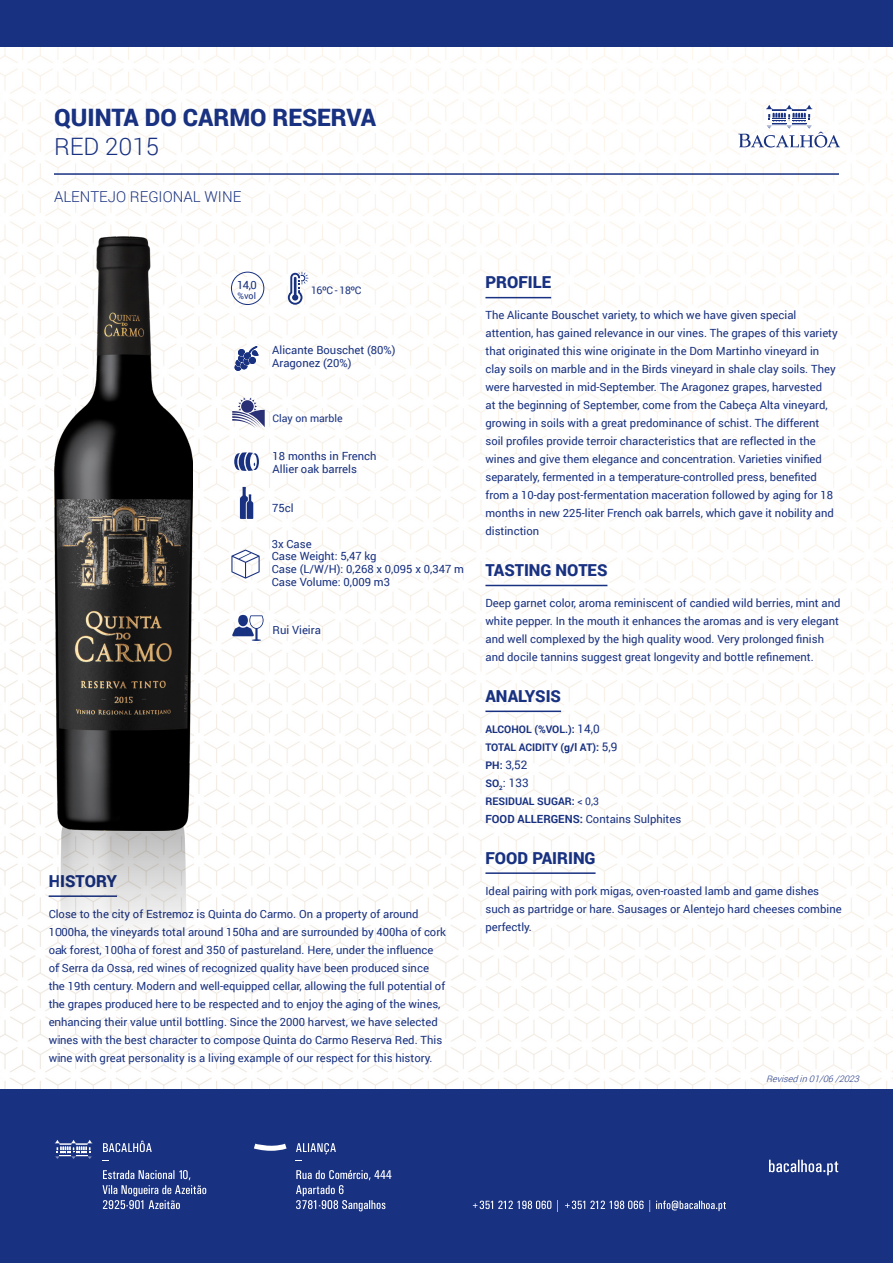
<style>
.page{position:relative;width:893px;height:1263px;background:#fff}
.page>*{position:absolute;margin:0;border:0;box-sizing:border-box;transform-origin:0 0}
.t1{font:900 24px "Roboto";color:#183181}
.t2{font:300 24px "Roboto";color:#183181}
.TITULOS_BLUE{font:900 16.5px "Roboto";color:#183181}
.t3{font:300 15px "Roboto";color:#183181}
.t4{font:11.85px "Roboto";color:#183181}
.t5{font:11.25px/18px "Roboto";color:#183181}
.t6{font:700 10.5px "Roboto";color:#183181}
.t7{font:10.5px "Roboto";color:#183181}
.t8{font:10.5px "Roboto";letter-spacing:-.04em;color:#183181}
.t9{font:italic 300 9px "Roboto";color:#183181}
.t10{font:9px "Roboto";color:#183181}
.s1{font-weight:400;font-size:11.85px}
.s2{font-weight:700;font-size:10.5px}
.s3{font-weight:400}
.s4{font-weight:700}
</style>
<div class="page">
<img style="left:0;top:47px;width:893px;height:1042px">
<div style="left:0;top:1089px;width:893px;height:174px;background:#183181"></div>
<div style="left:0;top:0;width:893px;height:47px;background:#183181"></div>
<svg style="left:473px;top:1200px;width:253px;height:12px"></svg>
<svg style="left:769px;top:1160px;width:69px;height:15px"></svg>
<svg style="left:55px;top:1140px;width:3px;height:19px"></svg>
<svg style="left:254px;top:1144px;width:33px;height:7px"></svg>
<svg style="left:296px;top:1170px;width:95px;height:41px"></svg>
<svg style="left:296px;top:1143px;width:40px;height:11px"></svg>
<svg style="left:102px;top:1177px;width:104px;height:32px"></svg>
<hr style="left:49px;top:895px;width:68px;height:2px;background:#183181">
<hr style="left:485px;top:297px;width:66px;height:1px;background:#183181">
<hr style="left:485px;top:585px;width:122px;height:1px;background:#183181">
<hr style="left:485px;top:710px;width:76px;height:2px;background:#183181">
<hr style="left:485px;top:872px;width:111px;height:2px;background:#183181">
<svg style="left:232px;top:615px;width:32px;height:26px"></svg>
<svg style="left:231px;top:549px;width:29px;height:30px"></svg>
<svg style="left:234px;top:346px;width:25px;height:25px"></svg>
<svg style="left:234px;top:452px;width:25px;height:19px"></svg>
<svg style="left:240px;top:487px;width:13px;height:32px"></svg>
<div style="left:231px;top:272px;width:33px;height:33px;border:1px solid #183181;border-radius:50%"></div>
<svg style="left:288px;top:272px;width:20px;height:33px"></svg>
<hr style="left:54px;top:173px;width:785px;height:2px;background:#183181">
<svg style="left:738px;top:105px;width:102px;height:43px"></svg>
<img style="left:58px;top:831px;width:130px;height:366px">
<img style="left:54px;top:236px;width:139px;height:595px">
<svg style="left:232px;top:397px;width:33px;height:31px"></svg>
<p class="t1" style="left:54px;top:101px;width:324px">QUINTA DO CARMO RESERVA</p>
<p class="t2" style="left:54px;top:130px;width:107px">RED 2015</p>
<p class="t3" style="left:54px;top:187px;width:189px">ALENTEJO REGIONAL WINE</p>
<p class="t5" style="left:237px;top:275px;width:21px">14,0</p>
<p class="t8" style="left:311px;top:283px;width:52px">16ºC - 18ºC</p>
<p class="t10" style="left:237px;top:290px;width:20px">%vol</p>
<p class="t5" style="left:272px;top:340px;width:125px">Alicante Bouschet (80%)</p>
<p class="t5" style="left:272px;top:353px;width:81px">Aragonez (20%)</p>
<p class="t7" style="left:273px;top:410px;width:72px">Clay on marble</p>
<p class="t5" style="left:273px;top:449px;width:105px;line-height:12.8px">18 months in French<br>Allier oak barrels</p>
<p class="t5" style="left:272px;top:499px;width:23px">75cl</p>
<p class="t5" style="left:272px;top:534px;width:41px">3x Case</p>
<p class="t5" style="left:272px;top:547px;width:106px">Case Weight: 5,47 kg</p>
<p class="t5" style="left:272px;top:560px;width:194px">Case (L/W/H): 0,268 x 0,095 x 0,347 m</p>
<p class="t5" style="left:272px;top:572px;width:120px">Case Volume: 0,009 m3</p>
<p class="t5" style="left:273px;top:620px;width:50px">Rui Vieira</p>
<p class="TITULOS_BLUE" style="left:49px;top:869px;width:70px">HISTORY</p>
<p class="t5" style="left:49px;top:904px;width:399px">Close to the city of Estremoz is Quinta do Carmo. On a property of around 1000ha, the vineyards total around 150ha and are surrounded by 400ha of cork oak forest, 100ha of forest and 350 of pastureland. Here, under the influence of Serra da Ossa, red wines of recognized quality have been produced since the 19th century. Modern and well-equipped cellar, allowing the full potential of the grapes produced here to be respected and to enjoy the aging of the wines, enhancing their value until bottling. Since the 2000 harvest, we have selected wines with the best character to compose Quinta do Carmo Reserva Red. This wine with great personality is a living example of our respect for this history.</p>
<p class="TITULOS_BLUE" style="left:485px;top:271px;width:67px">PROFILE</p>
<p class="t5" style="left:485px;top:306px;width:354px">The Alicante Bouschet variety, to which we have given special attention, has gained relevance in our vines. The grapes of this variety that originated this wine originate in the Dom Martinho vineyard in clay soils on marble and in the Birds vineyard in shale clay soils. They were harvested in mid-September. The Aragonez grapes, harvested<br>at the beginning of September, come from the Cabeça Alta vineyard, growing in soils with a great predominance of schist. The different soil profiles provide terroir characteristics that are reflected in the wines and give them elegance and concentration. Varieties vinified separately, fermented in a temperature-controlled press, benefited from a 10-day post-fermentation maceration followed by aging for 18 months in new 225-liter French oak barrels, which gave it nobility and distinction</p>
<p class="TITULOS_BLUE" style="left:485px;top:559px;width:123px">TASTING NOTES</p>
<p class="t5" style="left:485px;top:593px;width:356px">Deep garnet color, aroma reminiscent of candied wild berries, mint and white pepper. In the mouth it enhances the aromas and is very elegant and well complexed by the high quality wood. Very prolonged finish and docile tannins suggest great longevity and bottle refinement.</p>
<p class="TITULOS_BLUE" style="left:485px;top:684px;width:77px">ANALYSIS</p>
<p class="t6" style="left:485px;top:722px;width:116px">ALCOHOL (%VOL.): <span class="s1">14,0</span></p>
<p class="t6" style="left:485px;top:740px;width:133px">TOTAL ACIDITY (g/l AT): <span class="s1">5,9</span></p>
<p class="t4" style="left:485px;top:756px;width:44px"><span class="s2">PH:</span> 3,52</p>
<p class="t4" style="left:485px;top:774px;width:45px"><span class="s2">SO</span><sub>2</sub>: 133</p>
<p class="t6" style="left:485px;top:794px;width:115px">RESIDUAL SUGAR: <span class="s3">&lt; 0,3</span></p>
<p class="t5" style="left:485px;top:809px;width:197px"><span class="s4">FOOD ALLERGENS:</span> Contains Sulphites</p>
<p class="TITULOS_BLUE" style="left:485px;top:846px;width:112px">FOOD PAIRING</p>
<p class="t5" style="left:485px;top:881px;width:358px">Ideal pairing with pork migas, oven-roasted lamb and game dishes such as partridge or hare. Sausages or Alentejo hard cheeses combine perfectly.</p>
<p class="t9" style="left:766px;top:1072px;width:97px">Revisedin01/06/2023</p>
</div>
